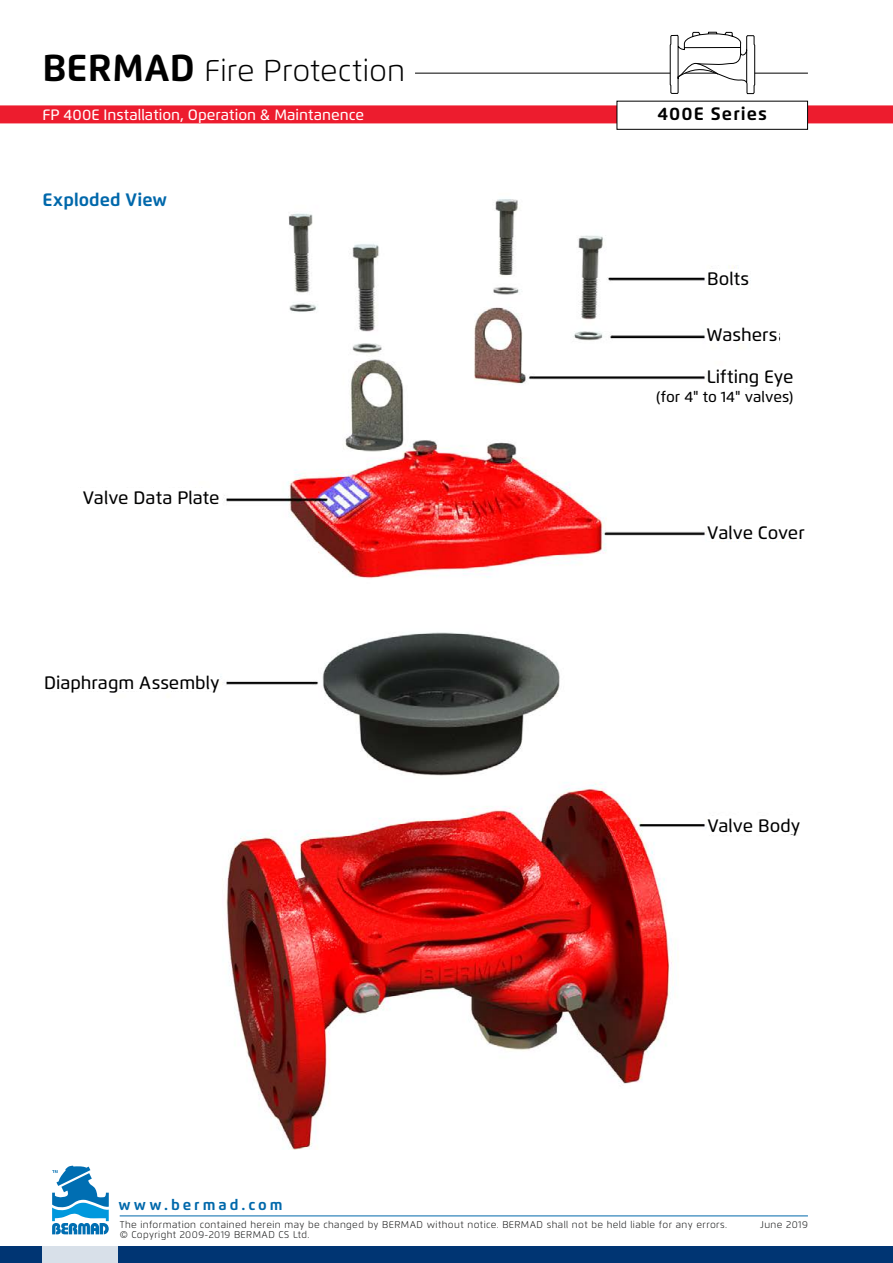
<style>
.page{position:relative;width:893px;height:1263px;background:#fff}
.page>*{position:absolute;margin:0;border:0;box-sizing:border-box;transform-origin:0 0}
.t1{font:300 30px "Flexo";color:#000}
.t2{font:500 18px "Flexo";color:#000}
.t3{font:700 18px "Flexo";color:#0068ab}
.t4{font:700 18px "Flexo";letter-spacing:.06em;color:#000}
.t5{font:500 15px "Flexo";color:#fff}
.t6{font:500 15px "Flexo";color:#000}
.t7{font:700 15px "Flexo";letter-spacing:.2em;color:#0068ab}
.t8{font:300 9.75px/10.5px "Flexo";letter-spacing:.04em;color:#111212}
.s1{font-weight:700;font-size:37.5px}
</style>
<div class="page">
<hr style="left:415px;top:73px;width:393px;height:1px;background:#000">
<div style="left:0;top:105px;width:893px;height:18px;background:#ed1c2e"></div>
<div style="left:0;top:1247px;width:893px;height:16px;background:#003573"></div>
<svg style="left:43px;top:1234px;width:75px;height:29px;fill:#d8e0e9"></svg>
<svg style="left:52px;top:1165px;width:57px;height:69px"></svg>
<hr style="left:120px;top:1216px;width:688px;height:1px;background:#0068ab">
<div style="left:617px;top:101px;width:190px;height:28px;background:#fff"></div>
<div style="left:617px;top:101px;width:191px;height:29px;border:1px solid #000"></div>
<svg style="left:669px;top:31px;width:87px;height:63px"></svg>
<img style="left:76px;top:199px;width:719px;height:950px">
<div style="left:707px;top:524px;width:98px;height:17px;background:#fff"></div>
<div style="left:707px;top:816px;width:98px;height:17px;background:#fff"></div>
<div style="left:41px;top:673px;width:179px;height:17px;background:#fff"></div>
<div style="left:41px;top:488px;width:179px;height:17px;background:#fff"></div>
<div style="left:706px;top:326px;width:73px;height:17px;background:#fff"></div>
<div style="left:707px;top:269px;width:43px;height:17px;background:#fff"></div>
<div style="left:707px;top:366px;width:92px;height:21px;background:#fff"></div>
<h1 class="t1" style="left:43px;top:52px;width:364px"><span class="s1">BERMAD</span> Fire Protection</h1>
<h3 class="t5" style="left:43px;top:106px;width:323px">FP 400E Installation, Operation &amp; Maintanence</h3>
<h2 class="t4" style="left:657px;top:103px;width:111px">400E Series</h2>
<h2 class="t3" style="left:43px;top:188px;width:126px">Exploded View</h2>
<h2 class="t2" style="left:83px;top:486px;width:138px">Valve Data Plate</h2>
<h2 class="t2" style="left:44px;top:672px;width:177px">Diaphragm Assembly</h2>
<h2 class="t2" style="left:707px;top:268px;width:44px">Bolts</h2>
<h2 class="t2" style="left:706px;top:324px;width:72px">Washers</h2>
<h2 class="t2" style="left:707px;top:365px;width:88px">Lifting Eye</h2>
<h3 class="t6" style="left:656px;top:388px;width:139px">(for 4" to 14" valves)</h3>
<h2 class="t2" style="left:707px;top:522px;width:99px">Valve Cover</h2>
<h2 class="t2" style="left:707px;top:815px;width:94px">Valve Body</h2>
<h3 class="t7" style="left:118px;top:1195px;width:166px">www.bermad.com</h3>
<p class="t8" style="left:120px;top:1219px;width:609px">The information contained herein may be changed by BERMAD without notice. BERMAD shall not be held liable for any errors. © Copyright 2009-2019 BERMAD CS Ltd.</p>
<p class="t8" style="left:760px;top:1219px;width:49px">June 2019</p>
</div>
